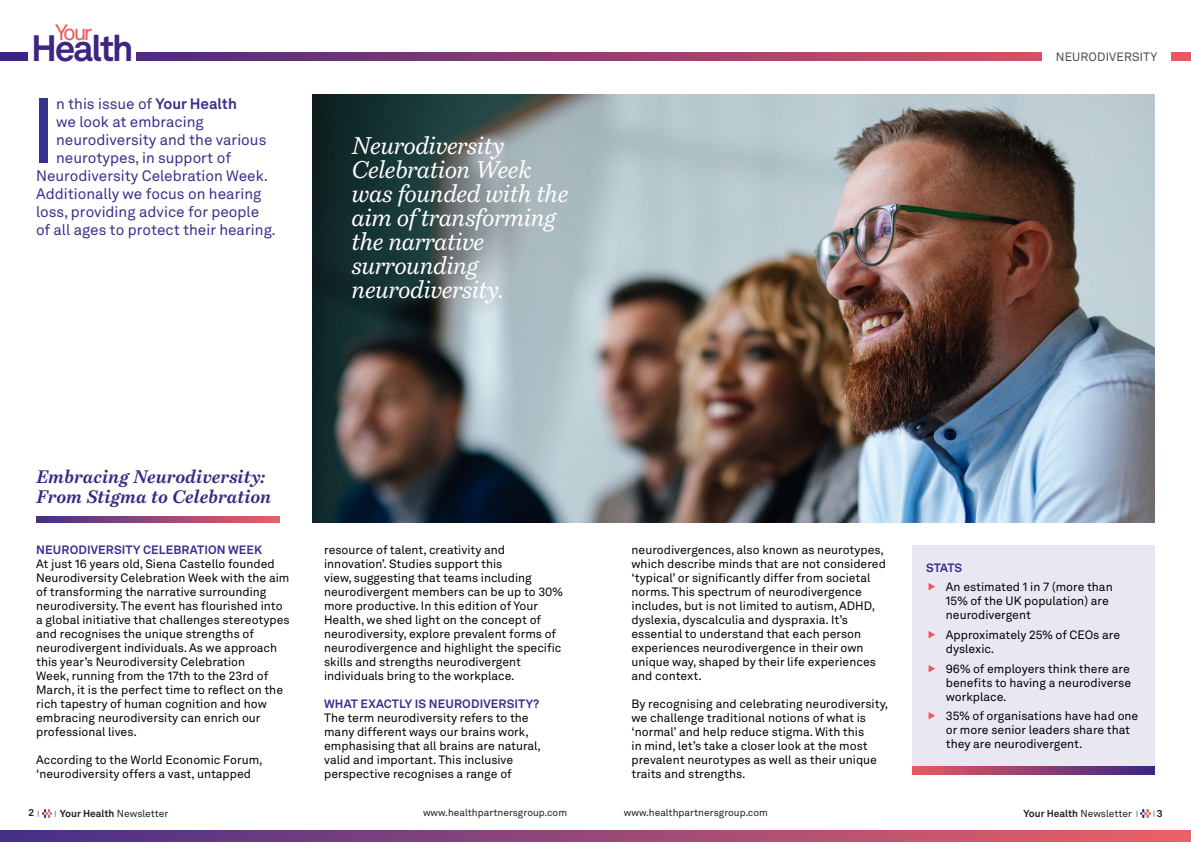
<style>
.page{position:relative;width:1191px;height:842px;background:#fff}
.page>*{position:absolute;margin:0;border:0;box-sizing:border-box;transform-origin:0 0}
.t1{font:91.2px "Akkurat LL";color:#38308d}
.t2{font:700 36.2px "Akkurat LL";letter-spacing:-.065em;color:#3d2683}
.Pink_bullets{font:italic 24px/24px "Bressay";letter-spacing:-.02em;color:#fff}
.t3{font:22px "Akkurat LL";color:#eb595e}
.t4{font:italic 700 18px/20px "Bressay";color:#3d2683}
.t5{font:15px "Akkurat LL";color:#38308d}
.Pink_bullets-2{font:12px/14px "Akkurat LL";color:#000}
.In-text_title{font:700 12px "Akkurat LL";letter-spacing:.01em;color:#38308d}
.t6{font:12px "Akkurat LL";letter-spacing:.01em;color:#4b4c4d}
.t7{font:10px "Akkurat LL";color:#231f20}
.t8{font:700 10px "Akkurat LL";color:#231f20}
.t9{font:7px "Akkurat LL";color:#231f20}
.s1{font-weight:700}
.s2{font-weight:400;font-size:7px}
.s3{font-weight:400}
.s4{font-weight:700;font-size:10px}
</style>
<div class="page">
<img style="left:312px;top:94px;width:843px;height:428px">
<svg style="left:0;top:52px;width:1191px;height:9px;background:#903e71"></svg>
<svg style="left:1140px;top:810px;width:10px;height:8px"></svg>
<svg style="left:42px;top:810px;width:10px;height:8px"></svg>
<svg style="left:0;top:831px;width:1191px;height:11px;background:#974877"></svg>
<div style="left:28px;top:36px;width:108px;height:28px;background:#fff"></div>
<div style="left:1042px;top:50px;width:128px;height:21px;background:#fff"></div>
<svg style="left:36px;top:517px;width:244px;height:5px"></svg>
<svg style="left:312px;top:94px;width:247px;height:235px;background:#4d6163"></svg>
<div style="left:912px;top:545px;width:243px;height:229px;background:#e4e2ee"></div>
<svg style="left:912px;top:766px;width:243px;height:9px;background:#923f70"></svg>
<p class="t3" style="left:55px;top:16px;width:39px">Your</p>
<p class="t2" style="left:31px;top:20px;width:104px">Health</p>
<p class="t1" style="left:30px;top:63px;width:27px">I</p>
<p class="t5" style="left:56px;top:92px;width:182px">n this issue of <span class="s1">Your Health</span></p>
<p class="t5" style="left:56px;top:110px;width:149px">we look at embracing</p>
<p class="t5" style="left:56px;top:128px;width:212px">neurodiversity and the various</p>
<p class="t5" style="left:56px;top:146px;width:176px">neurotypes, in support of</p>
<p class="t5" style="left:36px;top:164px;width:233px">Neurodiversity Celebration Week.</p>
<p class="t5" style="left:36px;top:182px;width:227px">Additionally we focus on hearing</p>
<p class="t5" style="left:36px;top:200px;width:225px">loss, providing advice for people</p>
<p class="t5" style="left:36px;top:218px;width:241px">of all ages to protect their hearing.</p>
<p class="Pink_bullets" style="left:351px;top:133px;width:218px">Neurodiversity<br>Celebration Week was founded with the aim of transforming the narrative surrounding neurodiversity.</p>
<p class="t6" style="left:1055px;top:48px;width:103px">NEURODIVERSITY</p>
<p class="t4" style="left:36px;top:467px;width:237px">Embracing Neurodiversity:<br>From Stigma to Celebration</p>
<p class="In-text_title" style="left:36px;top:541px;width:228px">NEURODIVERSITY CELEBRATION WEEK</p>
<p class="Pink_bullets-2" style="left:36px;top:556px;width:255px">At just 16 years old, Siena Castello founded Neurodiversity Celebration Week with the aim of transforming the narrative surrounding neurodiversity. The event has flourished into a global initiative that challenges stereotypes and recognises the unique strengths of neurodivergent individuals. As we approach this year’s Neurodiversity Celebration<br>Week, running from the 17th to the 23rd of March, it is the perfect time to reflect on the rich tapestry of human cognition and how embracing neurodiversity can enrich our professional lives.</p>
<p class="Pink_bullets-2" style="left:36px;top:752px;width:228px">According to the World Economic Forum, ‘neurodiversity offers a vast, untapped</p>
<p class="Pink_bullets-2" style="left:324px;top:542px;width:240px">resource of talent, creativity and innovation’. Studies support this<br>view, suggesting that teams including neurodivergent members can be up to 30% more productive. In this edition of Your Health, we shed light on the concept of neurodiversity, explore prevalent forms of neurodivergence and highlight the specific skills and strengths neurodivergent individuals bring to the workplace.</p>
<p class="In-text_title" style="left:324px;top:695px;width:217px">WHAT EXACTLY IS NEURODIVERSITY?</p>
<p class="Pink_bullets-2" style="left:324px;top:710px;width:218px">The term neurodiversity refers to the many different ways our brains work, emphasising that all brains are natural, valid and important. This inclusive perspective recognises a range of</p>
<p class="Pink_bullets-2" style="left:631px;top:542px;width:256px">neurodivergences, also known as neurotypes, which describe minds that are not considered ‘typical’ or significantly differ from societal norms. This spectrum of neurodivergence includes, but is not limited to autism, ADHD, dyslexia, dyscalculia and dyspraxia. It’s essential to understand that each person experiences neurodivergence in their own unique way, shaped by their life experiences and context.</p>
<p class="Pink_bullets-2" style="left:631px;top:696px;width:258px">By recognising and celebrating neurodiversity, we challenge traditional notions of what is ‘normal’ and help reduce stigma. With this<br>in mind, let’s take a closer look at the most prevalent neurotypes as well as their unique traits and strengths.</p>
<p class="In-text_title" style="left:926px;top:558px;width:38px">STATS</p>
<p class="Pink_bullets-2" style="left:945px;top:580px;width:168px">An estimated 1 in 7 (more than<br>15% of the UK population) are neurodivergent</p>
<p class="Pink_bullets-2" style="left:945px;top:627px;width:176px">Approximately 25% of CEOs are dyslexic.</p>
<p class="Pink_bullets-2" style="left:945px;top:661px;width:187px;text-align:justify">96% of employers think there are benefits to having a neurodiverse workplace.</p>
<p class="Pink_bullets-2" style="left:945px;top:709px;width:194px">35% of organisations have had one or more senior leaders share that they are neurodivergent.</p>
<p class="t8" style="left:28px;top:805px;width:12px">2 <span class="s2">|</span></p>
<p class="t8" style="left:55px;top:806px;width:115px"><span class="s2">|</span> Your Health <span class="s3">Newsletter</span></p>
<p class="t7" style="left:423px;top:805px;width:146px">www.healthpartnersgroup.com</p>
<p class="t7" style="left:624px;top:805px;width:146px">www.healthpartnersgroup.com</p>
<p class="t8" style="left:1023px;top:806px;width:116px">Your Health <span class="s3">Newsletter</span> <span class="s2">|</span></p>
<p class="t9" style="left:1153px;top:808px;width:11px">| <span class="s4">3</span></p>
</div>
